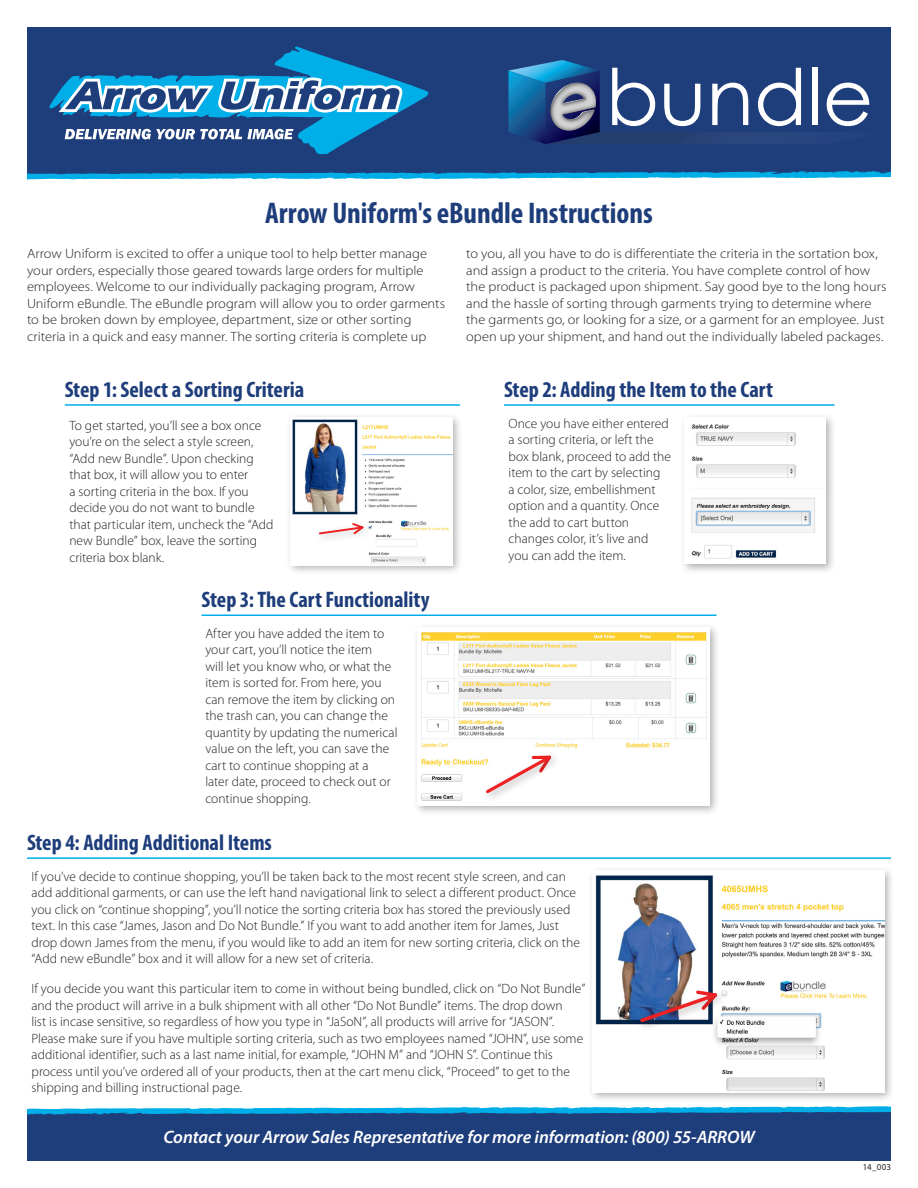
<style>
.page{position:relative;width:918px;height:1188px;background:#fff}
.page>*{position:absolute;margin:0;border:0;box-sizing:border-box;transform-origin:0 0}
.t1{font:77.85px "Century Gothic";color:#fff}
.t2{font:700 condensed 30px "Myriad Pro";color:#1e3d7b}
.t3{font:700 condensed 22.5px "Myriad Pro";color:#1e3d7b}
.t4{font:italic 600 18px "Myriad Pro";letter-spacing:-.005em;color:#fff}
.t5{font:300 13.5px/16.5px "Myriad Pro";color:#231f20}
.t6{font:300 13.5px/16.5px "Myriad Pro";color:#231f20;scale:1.07 1}
.t7{font:9px "Myriad Pro";color:#231f20}
</style>
<div class="page">
<div style="left:27px;top:27px;width:864px;height:150px;background:#1e3d7b"></div>
<svg style="left:49px;top:46px;width:380px;height:108px"></svg>
<svg style="left:27px;top:171px;width:864px;height:9px"></svg>
<div style="left:27px;top:1112px;width:864px;height:49px;background:#1e3d7b"></div>
<svg style="left:27px;top:1106px;width:864px;height:9px"></svg>
<svg style="left:508px;top:60px;width:294px;height:84px"></svg>
<div style="left:679px;top:412px;width:157px;height:162px;background:#231f20;opacity:.35"></div>
<img style="left:685px;top:418px;width:141px;height:146px">
<div style="left:286px;top:413px;width:177px;height:163px;background:#231f20;opacity:.35"></div>
<img style="left:291px;top:418px;width:161px;height:147px">
<div style="left:315px;top:522px;width:58px;height:22px;background:#fcfcfc"></div>
<svg style="left:318px;top:523px;width:46px;height:13px"></svg>
<hr style="left:65px;top:404px;width:395px;height:2px;background:#00aee7">
<hr style="left:504px;top:404px;width:331px;height:2px;background:#00aee7">
<svg style="left:204px;top:614px;width:193px;height:1px"></svg>
<div style="left:412px;top:623px;width:308px;height:193px;background:#231f20;opacity:.35"></div>
<img style="left:418px;top:628px;width:292px;height:177px">
<div style="left:482px;top:752px;width:79px;height:51px;background:#fff"></div>
<svg style="left:483px;top:755px;width:71px;height:41px"></svg>
<hr style="left:202px;top:615px;width:514px;height:1px;background:#00aee7">
<div style="left:587px;top:866px;width:308px;height:237px;background:#231f20;opacity:.35"></div>
<img style="left:593px;top:871px;width:291px;height:221px">
<div style="left:636px;top:989px;width:91px;height:43px;background:#231f20;opacity:.35"></div>
<svg style="left:638px;top:988px;width:82px;height:37px"></svg>
<hr style="left:27px;top:857px;width:864px;height:2px;background:#00aee7">
<p class="t1" style="left:606px;top:49px;width:269px">bundle</p>
<p class="t2" style="left:265px;top:194px;width:389px">Arrow Uniform's eBundle Instructions</p>
<p class="t6" style="left:27px;top:245px;width:392px">Arrow Uniform is excited to offer a unique tool to help better manage your orders, especially those geared towards large orders for multiple employees. Welcome to our individually packaging program, Arrow Uniform eBundle. The eBundle program will allow you to order garments to be broken down by employee, department, size or other sorting criteria in a quick and easy manner. The sorting criteria is complete up</p>
<p class="t6" style="left:466px;top:245px;width:394px">to you, all you have to do is differentiate the criteria in the sortation box, and assign a product to the criteria. You have complete control of how the product is packaged upon shipment. Say good bye to the long hours and the hassle of sorting through garments trying to determine where the garments go, or looking for a size, or a garment for an employee. Just open up your shipment, and hand out the individually labeled packages.</p>
<p class="t3" style="left:65px;top:375px;width:241px">Step 1: Select a Sorting Criteria</p>
<p class="t3" style="left:504px;top:375px;width:271px">Step 2: Adding the Item to the Cart</p>
<p class="t5" style="left:69px;top:417px;width:206px">To get started, you’ll see a box once you’re on the select a style screen, “Add new Bundle”. Upon checking that box, it will allow you to enter<br>a sorting criteria in the box. If you decide you do not want to bundle that particular item, uncheck the “Add new Bundle” box, leave the sorting criteria box blank.</p>
<p class="t5" style="left:509px;top:415px;width:164px">Once you have either entered a sorting criteria, or left the box blank, proceed to add the item to the cart by selecting<br>a color, size, embellishment option and a quantity. Once the add to cart button changes color, it’s live and you can add the item.</p>
<p class="t3" style="left:202px;top:585px;width:230px">Step 3: The Cart Functionality</p>
<p class="t5" style="left:205px;top:625px;width:194px">After you have added the item to your cart, you’ll notice the item<br>will let you know who, or what the item is sorted for. From here, you can remove the item by clicking on the trash can, you can change the quantity by updating the numerical value on the left, you can save the cart to continue shopping at a<br>later date, proceed to check out or continue shopping.</p>
<p class="t3" style="left:27px;top:828px;width:246px">Step 4: Adding Additional Items</p>
<p class="t5" style="left:32px;top:868px;width:550px">If you’ve decide to continue shopping, you’ll be taken back to the most recent style screen, and can add additional garments, or can use the left hand navigational link to select a different product. Once you click on “continue shopping”, you’ll notice the sorting criteria box has stored the previously used text. In this case “James, Jason and Do Not Bundle.” If you want to add another item for James, Just drop down James from the menu, if you would like to add an item for new sorting criteria, click on the “Add new eBundle” box and it will allow for a new set of criteria.</p>
<p class="t5" style="left:32px;top:981px;width:555px">If you decide you want this particular item to come in without being bundled, click on “Do Not Bundle” and the product will arrive in a bulk shipment with all other “Do Not Bundle” items. The drop down<br>list is incase sensitive, so regardless of how you type in “JaSoN”, all products will arrive for “JASON”.<br>Please make sure if you have multiple sorting criteria, such as two employees named “JOHN”, use some additional identifier, such as a last name initial, for example, “JOHN M” and “JOHN S”. Continue this process until you’ve ordered all of your products, then at the cart menu click, “Proceed” to get to the shipping and billing instructional page.</p>
<p class="t4" style="left:163px;top:1126px;width:593px">Contact your Arrow Sales Representative for more information: (800) 55-ARROW</p>
<p class="t7" style="left:863px;top:1161px;width:30px">14_003</p>
</div>
